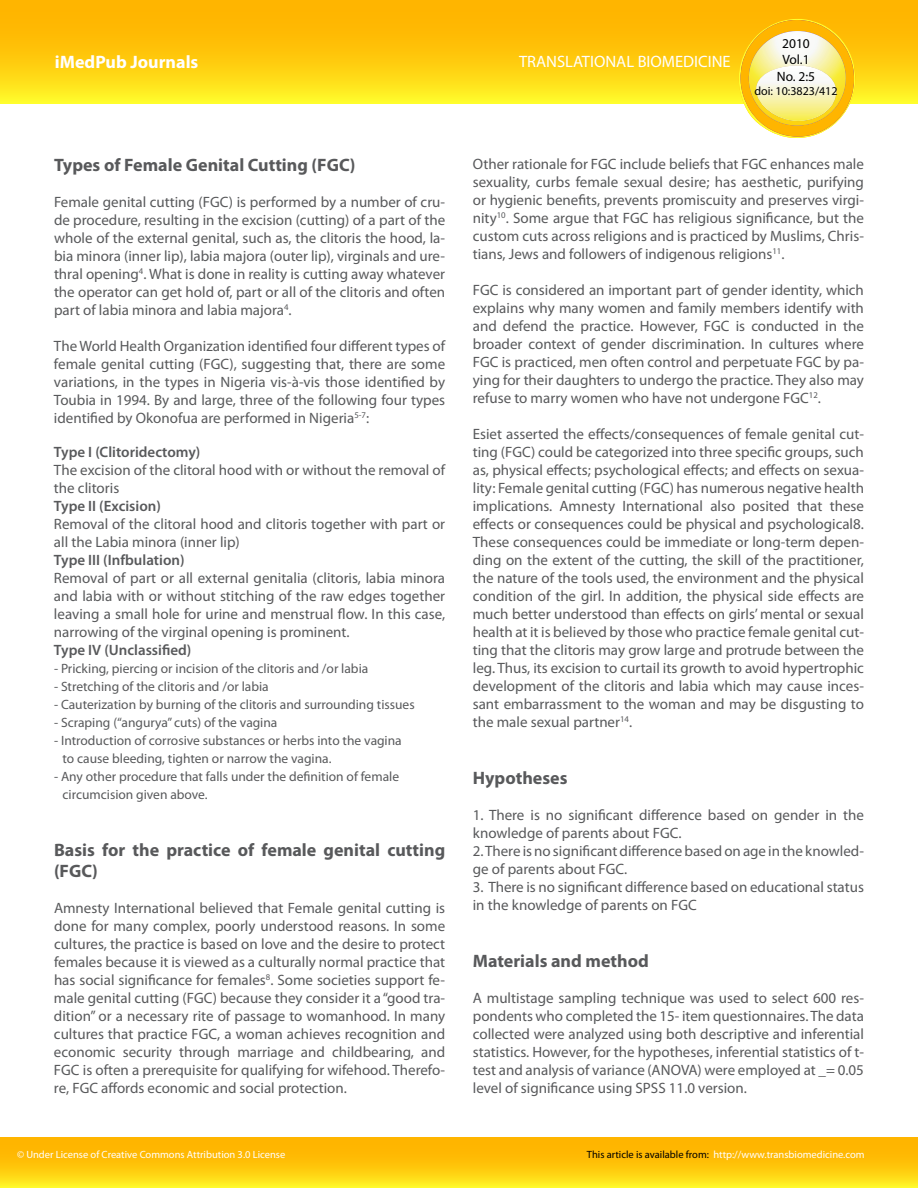
<style>
.page{position:relative;width:918px;height:1188px;background:#fff}
.page>*{position:absolute;margin:0;border:0;box-sizing:border-box;transform-origin:0 0}
.t1{font:700 18px/21px "Myriad Pro";color:#58595b}
.t2{font:700 18px "Myriad Pro";color:#fff}
.t3{font:16.5px "Myriad Pro";color:#fff}
.t4{font:15px/18px "Myriad Pro";color:#58595b;text-align:justify}
.t5{font:600 15px "Myriad Pro";color:#58595b}
.t6{font:13.5px/18px "Myriad Pro";color:#58595b}
.t7{font:13.5px/16.2px "Myriad Pro";color:#000;text-align:center}
.t8{font:12px "Myriad Pro";color:#000}
.t9{font:10.5px "Myriad Pro";color:#fff}
.s1{color:#000}
</style>
<div class="page">
<div style="left:1px;top:1px;width:917px;height:102px;background:linear-gradient(to bottom,#ffa700,#ffee23)"></div>
<svg style="left:737px;top:19px;width:120px;height:119px"></svg>
<svg style="left:0;top:1138px;width:918px;height:50px;background:#ffc90c"></svg>
<p class="t2" style="left:55px;top:51px;width:145px">iMedPub Journals</p>
<p class="t3" style="left:519px;top:52px;width:213px">TRANSLATIONAL BIOMEDICINE</p>
<p class="t7" style="left:777px;top:35px;width:40px">2010<br>Vol.1<br>No. 2:5</p>
<p class="t8" style="left:754px;top:84px;width:85px">doi: 10:3823/412</p>
<p class="t1" style="left:54px;top:154px;width:303px">Types of Female Genital Cutting (FGC)</p>
<p class="t4" style="left:54px;top:193px;width:393px">Female genital cutting (FGC) is performed by a number of cru&shy;de procedure, resulting in the excision (cutting) of a part of the whole of the external genital, such as, the clitoris the hood, la&shy;bia minora (inner lip), labia majora (outer lip), virginals and ure&shy;thral opening<sup>4</sup>. What is done in reality is cutting away whatever the operator can get hold of, part or all of the clitoris and often part of labia minora and labia majora<sup>4</sup>.</p>
<p class="t4" style="left:54px;top:337px;width:393px">The World Health Organization identified four different types of female genital cutting (FGC), suggesting that, there are some variations, in the types in Nigeria vis-à-vis those identified by Toubia in 1994. By and large, three of the following four types identified by Okonofua are performed in Nigeria<sup>5-7</sup>:</p>
<p class="t5" style="left:54px;top:443px;width:148px">Type I (Clitoridectomy)</p>
<p class="t4" style="left:54px;top:461px;width:393px">The excision of the clitoral hood with or without the removal of the clitoris</p>
<p class="t5" style="left:54px;top:497px;width:108px">Type II (Excision)</p>
<p class="t4" style="left:54px;top:515px;width:393px">Removal of the clitoral hood and clitoris together with part or all the Labia minora (inner lip)</p>
<p class="t5" style="left:54px;top:551px;width:132px">Type III (Infbulation)</p>
<p class="t4" style="left:54px;top:569px;width:393px">Removal of part or all external genitalia (clitoris, labia minora and labia with or without stitching of the raw edges together leaving a small hole for urine and menstrual flow. In this case, narrowing of the virginal opening is prominent.</p>
<p class="t5" style="left:54px;top:641px;width:139px">Type IV (Unclassified)</p>
<p class="t6" style="left:54px;top:660px;width:316px">- Pricking, piercing or incision of the clitoris and /or labia</p>
<p class="t6" style="left:54px;top:678px;width:216px">- Stretching of the clitoris and /or labia</p>
<p class="t6" style="left:54px;top:696px;width:362px">- Cauterization by burning of the clitoris and surrounding tissues</p>
<p class="t6" style="left:54px;top:714px;width:225px">- Scraping (“angurya” cuts) of the vagina</p>
<p class="t6" style="left:63px;top:732px;width:341px;text-indent:-9px">- Introduction of corrosive substances or herbs into the vagina to cause bleeding, tighten or narrow the vagina.</p>
<p class="t6" style="left:63px;top:768px;width:338px;text-indent:-9px">- Any other procedure that falls under the definition of female circumcision given above.</p>
<p class="t1" style="left:54px;top:839px;width:393px">Basis for the practice of female genital cutting (FGC)</p>
<p class="t4" style="left:54px;top:899px;width:393px">Amnesty International believed that Female genital cutting is done for many complex, poorly understood reasons. In some cultures, the practice is based on love and the desire to protect females because it is viewed as a culturally normal practice that has social significance for females<sup>8</sup>. Some societies support fe&shy;male genital cutting (FGC) because they consider it a “good tra&shy;dition” or a necessary rite of passage to womanhood. In many cultures that practice FGC, a woman achieves recognition and economic security through marriage and childbearing, and FGC is often a prerequisite for qualifying for wifehood. Therefo&shy;re, FGC affords economic and social protection.</p>
<p class="t4" style="left:473px;top:154px;width:393px">Other rationale for FGC include beliefs that FGC enhances male sexuality, curbs female sexual desire; has aesthetic, purifying or hygienic benefits, prevents promiscuity and preserves virgi&shy;nity<sup>10</sup>. Some argue that FGC has religious significance, but the custom cuts across religions and is practiced by Muslims, Chris&shy;tians, Jews and followers of indigenous religions<sup>11</sup>.</p>
<p class="t4" style="left:473px;top:280px;width:393px">FGC is considered an important part of gender identity, which explains why many women and family members identify with and defend the practice. However, FGC is conducted in the broader context of gender discrimination. In cultures where FGC is practiced, men often control and perpetuate FGC by pa&shy;ying for their daughters to undergo the practice. They also may refuse to marry women who have not undergone FGC<sup>12</sup>.</p>
<p class="t4" style="left:473px;top:424px;width:393px">Esiet asserted the effects/consequences of female genital cut&shy;ting (FGC) could be categorized into three specific groups, such as, physical effects; psychological effects; and effects on sexua&shy;lity: Female genital cutting (FGC) has numerous negative health implications. Amnesty International also posited that these effects or consequences could be physical and psychological8.<br>These consequences could be immediate or long-term depen&shy;ding on the extent of the cutting, the skill of the practitioner, the nature of the tools used, the environment and the physical condition of the girl. In addition, the physical side effects are much better understood than effects on girls’ mental or sexual health at it is believed by those who practice female genital cut&shy;ting that the clitoris may grow large and protrude between the leg. Thus, its excision to curtail its growth to avoid hypertrophic development of the clitoris and labia which may cause inces&shy;sant embarrassment to the woman and may be disgusting to the male sexual partner<sup>14</sup>.</p>
<p class="t1" style="left:473px;top:766px;width:96px">Hypotheses</p>
<p class="t4" style="left:473px;top:805px;width:393px">1. There is no significant difference based on gender in the knowledge of parents about FGC.</p>
<p class="t4" style="left:473px;top:841px;width:393px">2. There is no significant difference based on age in the knowled&shy;ge of parents about FGC.</p>
<p class="t4" style="left:473px;top:877px;width:393px">3. There is no significant difference based on educational status in the knowledge of parents on FGC</p>
<p class="t1" style="left:473px;top:949px;width:178px">Materials and method</p>
<p class="t4" style="left:473px;top:988px;width:393px">A multistage sampling technique was used to select 600 res&shy;pondents who completed the 15- item questionnaires. The data collected were analyzed using both descriptive and inferential statistics. However, for the hypotheses, inferential statistics of t&shy;test and analysis of variance (ANOVA) were employed at _= 0.05 level of significance using SPSS 11.0 version.</p>
<p class="t9" style="left:17px;top:1148px;width:270px">© Under License of Creative Commons Attribution 3.0 License</p>
<p class="t9" style="left:587px;top:1148px;width:279px"><span class="s1">This article is available from:</span> http://www.transbiomedicine.com</p>
</div>
